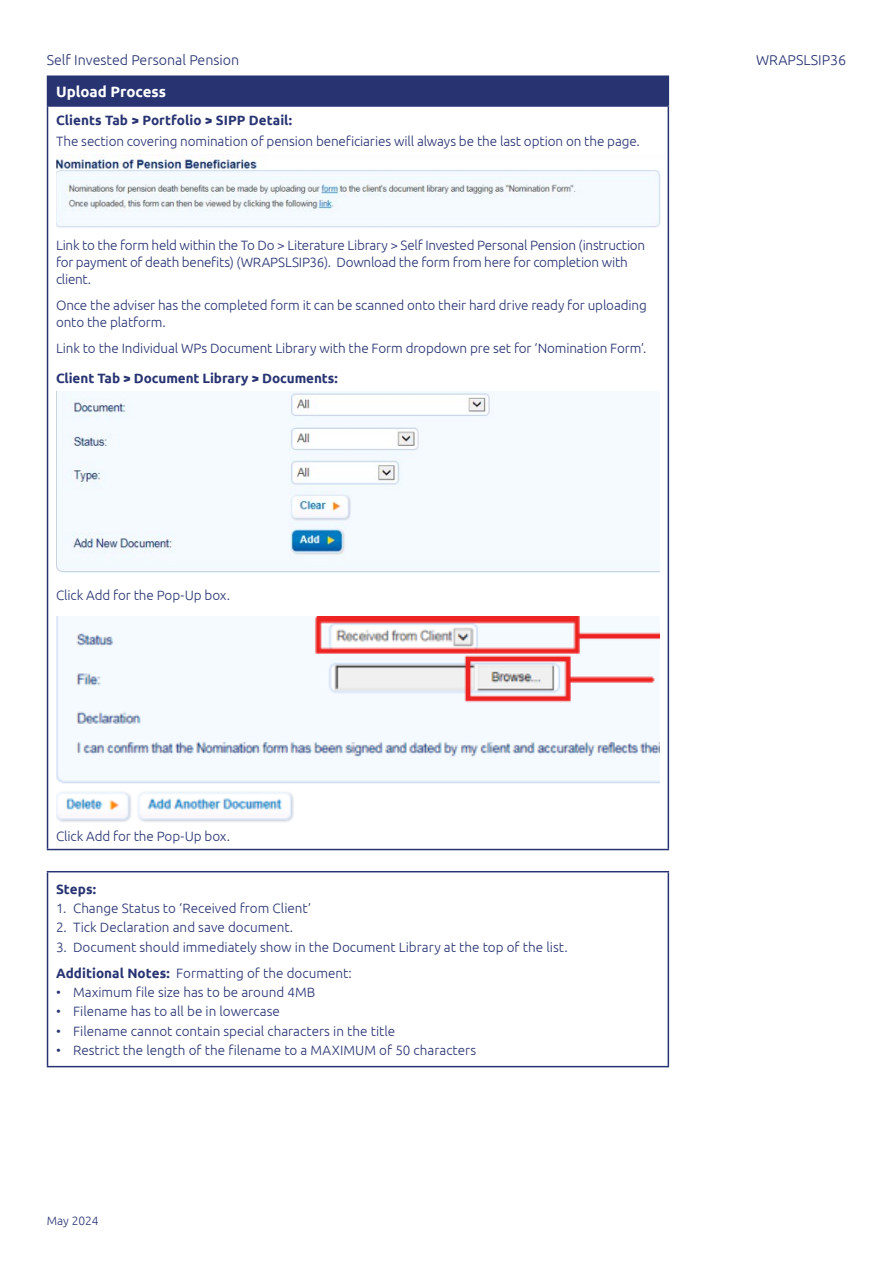
<style>
.page{position:relative;width:893px;height:1263px;background:#fff}
.page>*{position:absolute;margin:0;border:0;box-sizing:border-box;transform-origin:0 0}
.t1{font:700 15px "Ubuntu";color:#fff}
.t2{font:300 14.25px "Ubuntu";color:#283472}
.t3{font:300 13.5px/17.2px "Ubuntu";letter-spacing:-.005em;color:#283472}
.t4{font:700 13.5px "Ubuntu";letter-spacing:-.005em;color:#283472}
.t5{font:300 12px "Ubuntu";color:#283472}
.s1{font-weight:700}
</style>
<div class="page">
<hr style="left:47px;top:1066px;width:622px;height:1px;background:#283472">
<hr style="left:47px;top:872px;width:1px;height:194px;background:#283472">
<hr style="left:47px;top:871px;width:622px;height:1px;background:#283472">
<hr style="left:668px;top:872px;width:1px;height:194px;background:#283472">
<div style="left:48px;top:76px;width:620px;height:30px;background:#283472"></div>
<hr style="left:47px;top:849px;width:622px;height:1px;background:#283472">
<hr style="left:47px;top:107px;width:1px;height:742px;background:#283472">
<hr style="left:47px;top:105px;width:622px;height:2px;background:#283472">
<hr style="left:668px;top:107px;width:1px;height:742px;background:#283472">
<svg style="left:668px;top:77px;width:1px;height:28px"></svg>
<hr style="left:47px;top:75px;width:622px;height:2px;background:#283472">
<svg style="left:47px;top:77px;width:1px;height:28px"></svg>
<img style="left:56px;top:154px;width:605px;height:74px">
<img style="left:56px;top:391px;width:603px;height:182px">
<img style="left:56px;top:617px;width:603px;height:205px">
<p class="t2" style="left:47px;top:52px;width:194px">Self Invested Personal Pension</p>
<p class="t2" style="left:756px;top:52px;width:92px">WRAPSLSIP36</p>
<p class="t1" style="left:56px;top:83px;width:112px">Upload Process</p>
<p class="t4" style="left:56px;top:112px;width:238px">Clients Tab &gt; Portfolio &gt; SIPP Detail:</p>
<p class="t3" style="left:56px;top:133px;width:585px">The section covering nomination of pension beneficiaries will always be the last option on the page.</p>
<p class="t3" style="left:56px;top:236px;width:591px">Link to the form held within the To Do &gt; Literature Library &gt; Self Invested Personal Pension (instruction for payment of death benefits) (WRAPSLSIP36). Download the form from here for completion with client.</p>
<p class="t3" style="left:56px;top:296px;width:592px">Once the adviser has the completed form it can be scanned onto their hard drive ready for uploading onto the platform.</p>
<p class="t3" style="left:56px;top:339px;width:592px">Link to the Individual WPs Document Library with the Form dropdown pre set for ‘Nomination Form’.</p>
<p class="t4" style="left:56px;top:370px;width:283px">Client Tab &gt; Document Library &gt; Documents:</p>
<p class="t3" style="left:56px;top:586px;width:175px">Click Add for the Pop-Up box.</p>
<p class="t3" style="left:56px;top:827px;width:175px">Click Add for the Pop-Up box.</p>
<p class="t4" style="left:56px;top:881px;width:42px">Steps:</p>
<p class="t3" style="left:56px;top:899px;width:257px">1. Change Status to ‘Received from Client’</p>
<p class="t3" style="left:56px;top:919px;width:239px">2. Tick Declaration and save document.</p>
<p class="t3" style="left:56px;top:934px;width:513px;line-height:25.8px">3. Document should immediately show in the Document Library at the top of the list.<br><span class="s1">Additional Notes:</span> Formatting of the document:</p>
<p class="t3" style="left:56px;top:983px;width:261px">• Maximum file size has to be around 4MB</p>
<p class="t3" style="left:56px;top:1002px;width:225px">• Filename has to all be in lowercase</p>
<p class="t3" style="left:56px;top:1022px;width:341px">• Filename cannot contain special characters in the title</p>
<p class="t3" style="left:56px;top:1041px;width:422px">• Restrict the length of the filename to a MAXIMUM of 50 characters</p>
<p class="t5" style="left:47px;top:1213px;width:53px">May 2024</p>
</div>
